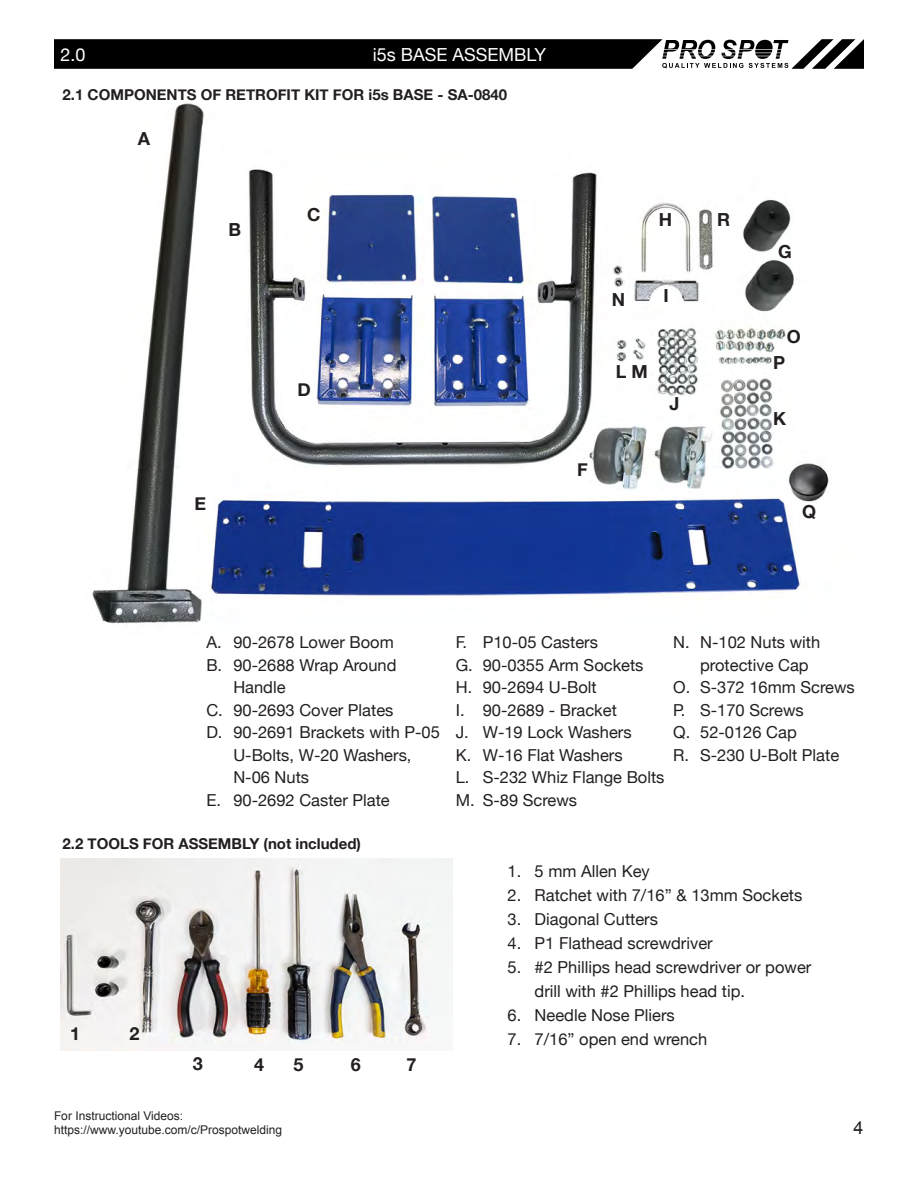
<style>
.page{position:relative;width:918px;height:1188px;background:#fff}
.page>*{position:absolute;margin:0;border:0;box-sizing:border-box;transform-origin:0 0}
.t1{font:700 18px "Helvetica Neue";color:#231f20}
.t2{font:18px "Helvetica Neue";color:#fff}
.t3{font:18px "Arial";color:#231f20}
.t4{font:16.5px/22.5px "Helvetica Neue";color:#231f20}
.t5{font:700 15px "Helvetica Neue";color:#231f20}
.t6{font:12px "Arial";color:#231f20}
</style>
<div class="page">
<img style="left:92px;top:103px;width:737px;height:521px">
<svg style="left:54px;top:39px;width:810px;height:30px;background:#2c2c2c"></svg>
<img style="left:60px;top:859px;width:393px;height:192px">
<p class="t2" style="left:60px;top:41px;width:27px">2.0</p>
<p class="t2" style="left:373px;top:41px;width:175px">i5s BASE ASSEMBLY</p>
<p class="t5" style="left:63px;top:83px;width:446px">2.1 COMPONENTS OF RETROFIT KIT FOR i5s BASE - SA-0840</p>
<p class="t1" style="left:138px;top:125px;width:14px">A</p>
<p class="t1" style="left:229px;top:216px;width:14px">B</p>
<p class="t1" style="left:307px;top:201px;width:15px">C</p>
<p class="t1" style="left:194px;top:490px;width:13px">E</p>
<p class="t1" style="left:298px;top:375px;width:15px">D</p>
<p class="t1" style="left:577px;top:456px;width:12px">F</p>
<p class="t1" style="left:659px;top:206px;width:15px">H</p>
<p class="t1" style="left:717px;top:206px;width:14px">R</p>
<p class="t1" style="left:612px;top:286px;width:15px">N</p>
<p class="t1" style="left:663px;top:281px;width:7px">I</p>
<p class="t1" style="left:616px;top:358px;width:33px">L M</p>
<p class="t1" style="left:670px;top:390px;width:12px">J</p>
<p class="t1" style="left:778px;top:237px;width:15px">G</p>
<p class="t1" style="left:787px;top:323px;width:16px">O</p>
<p class="t1" style="left:773px;top:348px;width:14px">P</p>
<p class="t1" style="left:773px;top:405px;width:14px">K</p>
<p class="t1" style="left:802px;top:497px;width:16px">Q</p>
<p class="t4" style="left:206px;top:632px;width:189px">A. 90-2678 Lower Boom</p>
<p class="t4" style="left:233px;top:655px;width:165px;text-indent:-27px">B. 90-2688 Wrap Around<br>Handle</p>
<p class="t4" style="left:206px;top:700px;width:189px">C. 90-2693 Cover Plates</p>
<p class="t4" style="left:233px;top:722px;width:208px;text-indent:-27px">D. 90-2691 Brackets with P-05<br>U-Bolts, W-20 Washers,<br>N-06 Nuts</p>
<p class="t4" style="left:206px;top:790px;width:185px">E. 90-2692 Caster Plate</p>
<p class="t5" style="left:63px;top:832px;width:300px">2.2 TOOLS FOR ASSEMBLY (not included)</p>
<p class="t1" style="left:70px;top:1019px;width:12px">1</p>
<p class="t1" style="left:130px;top:1019px;width:12px">2</p>
<p class="t1" style="left:193px;top:1049px;width:12px">3</p>
<p class="t1" style="left:254px;top:1050px;width:12px">4</p>
<p class="t1" style="left:293px;top:1050px;width:12px">5</p>
<p class="t1" style="left:351px;top:1050px;width:12px">6</p>
<p class="t1" style="left:406px;top:1050px;width:12px">7</p>
<p class="t6" style="left:54px;top:1108px;width:131px">For Instructional Videos:</p>
<p class="t6" style="left:54px;top:1122px;width:230px">https://www.youtube.com/c/Prospotwelding</p>
<p class="t4" style="left:456px;top:632px;width:144px">F. P10-05 Casters</p>
<p class="t4" style="left:456px;top:655px;width:189px">G. 90-0355 Arm Sockets</p>
<p class="t4" style="left:456px;top:677px;width:143px">H. 90-2694 U-Bolt</p>
<p class="t4" style="left:456px;top:700px;width:163px">I. 90-2689 - Bracket</p>
<p class="t4" style="left:456px;top:722px;width:177px">J. W-19 Lock Washers</p>
<p class="t4" style="left:456px;top:745px;width:168px">K. W-16 Flat Washers</p>
<p class="t4" style="left:456px;top:767px;width:210px">L. S-232 Whiz Flange Bolts</p>
<p class="t4" style="left:456px;top:790px;width:123px">M. S-89 Screws</p>
<p class="t4" style="left:700px;top:632px;width:122px;text-indent:-27px">N. N-102 Nuts with protective Cap</p>
<p class="t4" style="left:673px;top:677px;width:183px">O. S-372 16mm Screws</p>
<p class="t4" style="left:673px;top:700px;width:132px">P. S-170 Screws</p>
<p class="t4" style="left:673px;top:722px;width:125px">Q. 52-0126 Cap</p>
<p class="t4" style="left:673px;top:745px;width:168px">R. S-230 U-Bolt Plate</p>
<p class="t4" style="left:508px;top:861px;width:144px">1. 5 mm Allen Key</p>
<p class="t4" style="left:508px;top:885px;width:296px">2. Ratchet with 7/16” &amp; 13mm Sockets</p>
<p class="t4" style="left:508px;top:909px;width:152px">3. Diagonal Cutters</p>
<p class="t4" style="left:508px;top:933px;width:207px">4. P1 Flathead screwdriver</p>
<p class="t4" style="left:535px;top:956px;width:278px;line-height:24px;text-indent:-27px">5. #2 Phillips head screwdriver or power drill with #2 Phillips head tip.</p>
<p class="t4" style="left:508px;top:1005px;width:169px">6. Needle Nose Pliers</p>
<p class="t4" style="left:508px;top:1029px;width:201px">7. 7/16” open end wrench</p>
<p class="t3" style="left:853px;top:1116px;width:12px">4</p>
</div>
